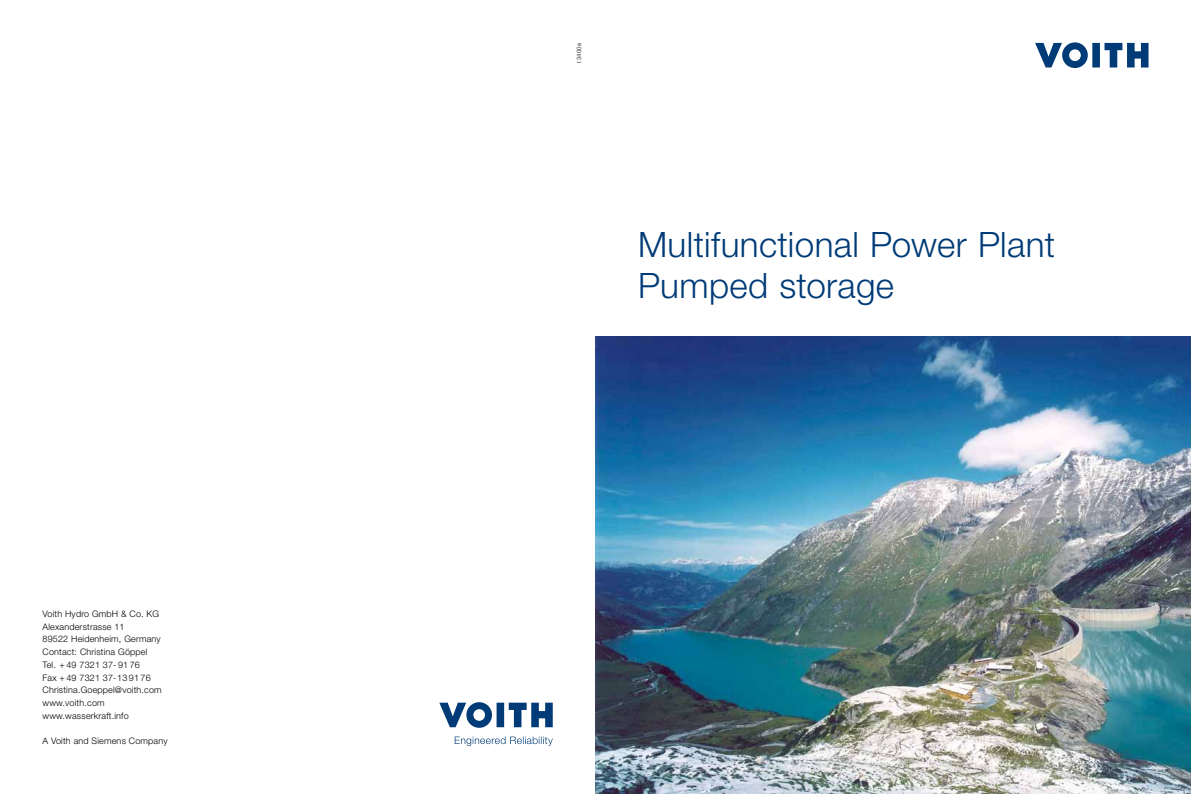
<style>
.page{position:relative;width:1191px;height:794px;background:#fff}
.page>*{position:absolute;margin:0;border:0;box-sizing:border-box;transform-origin:0 0}
.t1{font:300 35px/41.1px "Helvetica Neue LT Pro";letter-spacing:.01em;color:#003b77}
.t2{font:300 9px/12.8px "Helvetica Neue LT Pro";letter-spacing:.02em;color:#000}
.t3{font:300 6px "Helvetica Neue LT Pro";color:#000}
</style>
<div class="page">
<img style="left:595px;top:336px;width:596px;height:458px">
<svg style="left:1035px;top:42px;width:113px;height:26px"></svg>
<svg style="left:455px;top:736px;width:98px;height:10px"></svg>
<svg style="left:439px;top:702px;width:114px;height:26px"></svg>
<p class="t2" style="left:43px;top:607px;width:121px">Voith Hydro GmbH &amp; Co. KG<br>Alexanderstrasse 11<br>89522 Heidenheim, Germany<br>Contact: Christina Göppel<br>Tel. + 49 7321 37- 91 76<br>Fax + 49 7321 37-13 91 76<br>Christina.Goeppel@voith.com www.voith.com www.wasserkraft.info</p>
<p class="t2" style="left:43px;top:734px;width:127px">A Voith and Siemens Company</p>
<p class="t3" style="left:575px;top:63px;width:22px;rotate:-90deg">t 3400 e</p>
<h1 class="t1" style="left:638px;top:223px;width:418px">Multifunctional Power Plant<br>Pumped storage</h1>
</div>
